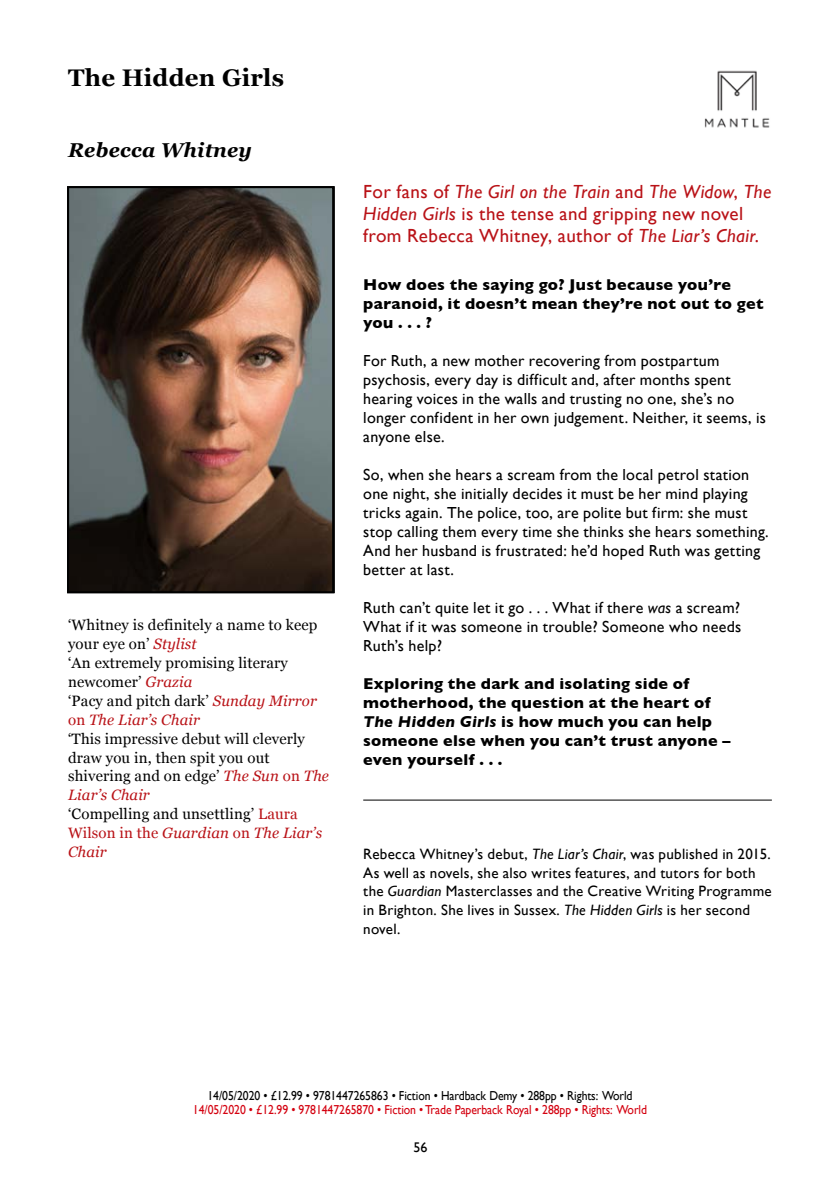
<style>
.page{position:relative;width:840px;height:1191px;background:#fff}
.page>*{position:absolute;margin:0;border:0;box-sizing:border-box;transform-origin:0 0}
.t1{font:700 24px "Georgia";letter-spacing:.01em;color:#000}
.t2{font:italic 700 20px "Georgia";letter-spacing:.01em;color:#000}
.t3{font:19px/22px "Gill Sans";letter-spacing:.02em;color:#b91217}
.t4{font:16px/19px "Gill Sans";letter-spacing:.015em;color:#000}
.t5{font:700 16px/19px "Gill Sans";letter-spacing:.02em;color:#000}
.t6{font:15px/19px "Georgia";letter-spacing:.01em;color:#000}
.t7{font:15px/19px "Gill Sans";letter-spacing:.02em;color:#000}
.t8{font:14px "Gill Sans";color:#000}
.t9{font:13px "Gill Sans";letter-spacing:-.005em;color:#d4000f;scale:.9 1}
.t10{font:13px "Gill Sans";letter-spacing:-.005em;color:#000;scale:.9 1}
.s1{font-style:italic;color:#b91217}
.s2{color:#b91217}
.s3{font-style:italic}
</style>
<div class="page">
<hr style="left:363px;top:799px;width:408px;height:1px;background:#000">
<img style="left:704px;top:70px;width:66px;height:58px">
<img style="left:70px;top:189px;width:261px;height:401px">
<div style="left:67px;top:186px;width:267px;height:407px;border:2px solid #000"></div>
<h1 class="t1" style="left:68px;top:64px;width:217px">The Hidden Girls</h1>
<p class="t2" style="left:68px;top:139px;width:185px">Rebecca Whitney</p>
<p class="t6" style="left:68px;top:615px;width:262px">‘Whitney is definitely a name to keep your eye on’ <span class="s1">Stylist<br></span>‘An extremely promising literary newcomer’ <span class="s1">Grazia<br></span>‘Pacy and pitch dark’ <span class="s1">Sunday Mirror </span><span class="s2">on</span> <span class="s1">The Liar’s Chair<br></span>‘This impressive debut will cleverly draw you in, then spit you out shivering and on edge’ <span class="s1">The Sun</span> <span class="s2">on</span> <span class="s1">The<br>Liar’s Chair<br></span>‘Compelling and unsettling’ <span class="s2">Laura<br>Wilson in the</span> <span class="s1">Guardian</span> <span class="s2">on</span> <span class="s1">The Liar’s<br>Chair</span></p>
<p class="t3" style="left:363px;top:181px;width:409px">For fans of <span class="s3">The Girl on the Train</span> and <span class="s3">The Widow</span>, <span class="s3">The<br>Hidden Girls</span> is the tense and gripping new novel from Rebecca Whitney, author of <span class="s3">The Liar’s Chair</span>.</p>
<p class="t5" style="left:363px;top:274px;width:401px">How does the saying go? Just because you’re paranoid, it doesn’t mean they’re not out to get you . . . ?</p>
<p class="t4" style="left:363px;top:351px;width:404px">For Ruth, a new mother recovering from postpartum psychosis, every day is difficult and, after months spent hearing voices in the walls and trusting no one, she’s no longer confident in her own judgement. Neither, it seems, is anyone else.</p>
<p class="t4" style="left:363px;top:465px;width:406px">So, when she hears a scream from the local petrol station one night, she initially decides it must be her mind playing tricks again. The police, too, are polite but firm: she must stop calling them every time she thinks she hears something.<br>And her husband is frustrated: he’d hoped Ruth was getting better at last.</p>
<p class="t4" style="left:363px;top:597px;width:379px;text-align:justify">Ruth can’t quite let it go . . . What if there <span class="s3">was</span> a scream?<br>What if it was someone in trouble? Someone who needs Ruth’s help?</p>
<p class="t5" style="left:363px;top:673px;width:368px">Exploring the dark and isolating side of motherhood, the question at the heart of <span class="s3">The Hidden Girls</span> is how much you can help someone else when you can’t trust anyone – even yourself . . .</p>
<p class="t7" style="left:363px;top:844px;width:410px">Rebecca Whitney’s debut, <span class="s3">The Liar’s Chair</span>, was published in 2015.<br>As well as novels, she also writes features, and tutors for both the <span class="s3">Guardian</span> Masterclasses and the Creative Writing Programme in Brighton. She lives in Sussex. <span class="s3">The Hidden Girls</span> is her second novel.</p>
<p class="t10" style="left:207px;top:1087px;width:473px">14/05/2020 • £12.99 • 9781447265863 • Fiction • Hardback Demy • 288pp • Rights: World</p>
<p class="t9" style="left:193px;top:1102px;width:506px">14/05/2020 • £12.99 • 9781447265870 • Fiction • Trade Paperback Royal • 288pp • Rights: World</p>
<p class="t8" style="left:413px;top:1139px;width:15px">56</p>
</div>
